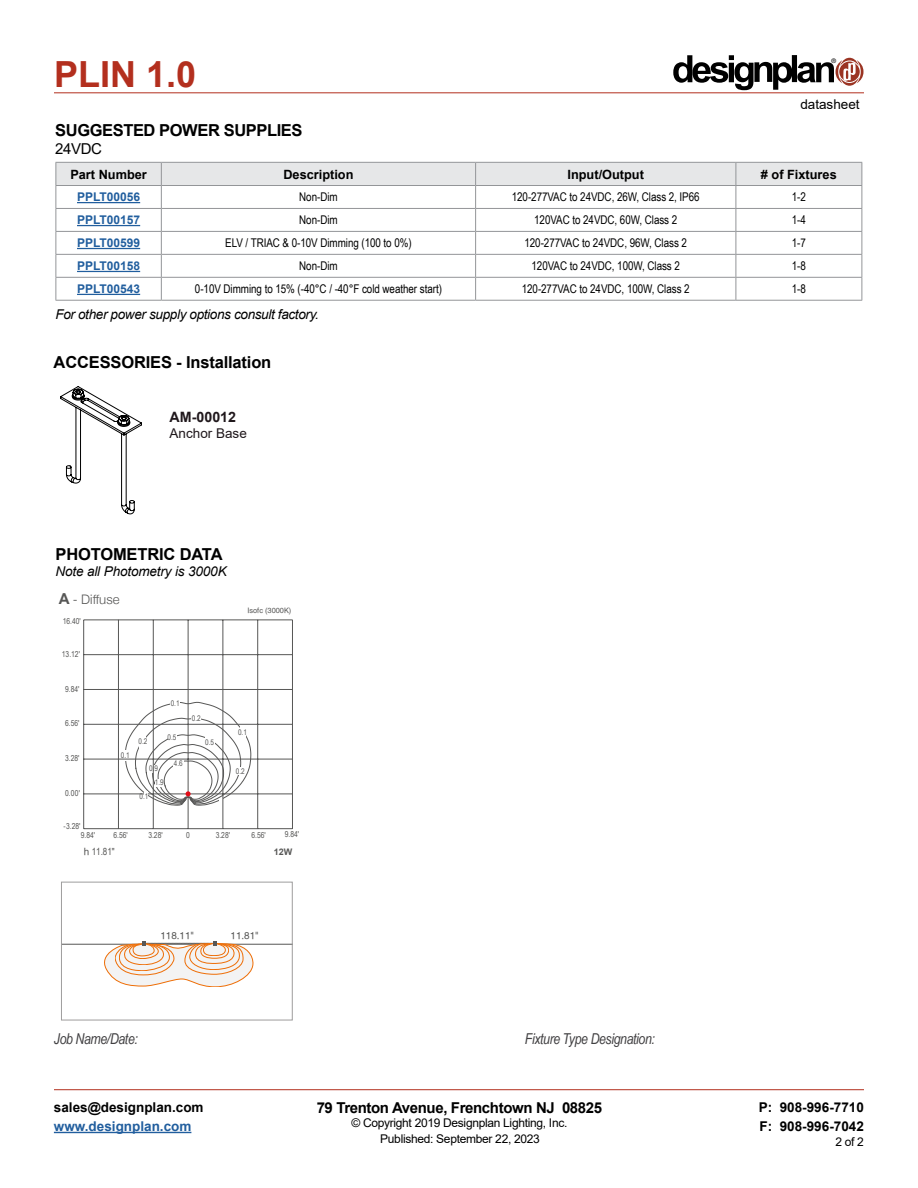
<style>
.page{position:relative;width:918px;height:1188px;background:#fff}
.page>*{position:absolute;margin:0;border:0;box-sizing:border-box;transform-origin:0 0}
.t1{font:700 36px "Arial";color:#b32f1e}
.t2{font:700 22.2px "Arial Narrow";color:#000}
.t3{font:700 16.5px "Arial";letter-spacing:-.01em;color:#000}
.t4{font:italic 15px "Arial Narrow";letter-spacing:-.025em;color:#414042}
.t5{font:700 15px "Arial";letter-spacing:-.025em;color:#000}
.t6{font:15px "Arial";letter-spacing:-.025em;color:#000}
.t7{font:700 14.25px "Arial";color:#20181c}
.t8{font:italic 13.5px "Arial";letter-spacing:-.025em;color:#000}
.t9{font:700 13.5px/19.5px "Arial";color:#000}
.t10{font:700 13.5px "Arial";color:#215e9e}
.t11{font:13.5px "Arial";color:#20181c}
.t12{font:13.5px "Arial";color:#000}
.t13{font:300 13.2px "Helvetica Neue";color:#575756}
.t14{font:700 12.75px "Arial";color:#000}
.t15{font:12px "Arial Narrow";letter-spacing:-.005em;color:#000}
.t16{font:12px "Arial";letter-spacing:-.025em;color:#000}
.t17{font:700 12px "Arial";color:#215e9e}
.t18{font:9.9px "Helvetica";color:#575756}
.t19{font:9.9px "Arial Narrow";color:#575756}
.t20{font:700 9px "Arial";color:#575756}
.t21{font:8.25px "Arial Narrow";color:#575756}
.t22{font:7.8px/13.8px "Arial Narrow";color:#575756}
.t23{font:7.35px "Helvetica";color:#575756}
.t24{font:6.3px "Helvetica";color:#000}
.s1{font-family:"Arial";font-weight:700;font-size:15.15px}
.s2{font-family:"Helvetica"}
</style>
<div class="page">
<hr style="left:54px;top:93px;width:810px;height:1px;background:#b32f1e">
<hr style="left:54px;top:1089px;width:810px;height:1px;background:#b32f1e">
<hr style="left:54px;top:1132px;width:137px;height:1px;background:#215e9e">
<svg style="left:673px;top:55px;width:190px;height:35px"></svg>
<svg style="left:56px;top:162px;width:807px;height:138px"></svg>
<hr style="left:56px;top:300px;width:105px;height:1px;background:#939598">
<hr style="left:161px;top:300px;width:315px;height:1px;background:#939598">
<hr style="left:476px;top:300px;width:260px;height:1px;background:#939598">
<hr style="left:736px;top:300px;width:126px;height:1px;background:#939598">
<hr style="left:77px;top:202px;width:63px;height:1px;background:#215e9e">
<hr style="left:77px;top:225px;width:63px;height:1px;background:#215e9e">
<hr style="left:77px;top:248px;width:63px;height:1px;background:#215e9e">
<hr style="left:77px;top:271px;width:63px;height:1px;background:#215e9e">
<hr style="left:77px;top:294px;width:63px;height:1px;background:#215e9e">
<hr style="left:61px;top:944px;width:231px;height:1px;background:#575756">
<svg style="left:104px;top:941px;width:149px;height:46px"></svg>
<div style="left:61px;top:882px;width:232px;height:138px;border:1px solid #9e9d9d"></div>
<hr style="left:83px;top:620px;width:1px;height:209px;background:#575756">
<hr style="left:118px;top:620px;width:1px;height:209px;background:#575756">
<hr style="left:153px;top:620px;width:1px;height:209px;background:#575756">
<hr style="left:188px;top:620px;width:1px;height:209px;background:#575756">
<hr style="left:223px;top:620px;width:1px;height:209px;background:#575756">
<hr style="left:257px;top:620px;width:1px;height:209px;background:#575756">
<hr style="left:292px;top:620px;width:1px;height:209px;background:#575756">
<hr style="left:84px;top:828px;width:208px;height:1px;background:#575756">
<hr style="left:84px;top:794px;width:208px;height:1px;background:#575756">
<hr style="left:84px;top:759px;width:208px;height:1px;background:#575756">
<hr style="left:84px;top:724px;width:208px;height:1px;background:#575756">
<hr style="left:84px;top:689px;width:208px;height:1px;background:#575756">
<hr style="left:84px;top:654px;width:208px;height:1px;background:#575756">
<hr style="left:84px;top:620px;width:208px;height:1px;background:#575756">
<svg style="left:125px;top:702px;width:126px;height:104px"></svg>
<svg style="left:60px;top:386px;width:82px;height:128px"></svg>
<h1 class="t1" style="left:54px;top:49px;width:144px">PLIN 1.0</h1>
<p class="t24" style="left:832px;top:57px;width:6px">®</p>
<p class="t12" style="left:800px;top:95px;width:61px">datasheet</p>
<h3 class="t3" style="left:55px;top:119px;width:249px">SUGGESTED POWER SUPPLIES</h3>
<p class="t6" style="left:55px;top:138px;width:48px">24VDC</p>
<p class="t14" style="left:70px;top:165px;width:78px">Part Number</p>
<p class="t14" style="left:283px;top:165px;width:72px">Description</p>
<p class="t14" style="left:568px;top:165px;width:78px">Input/Output</p>
<p class="t14" style="left:761px;top:165px;width:77px"># of Fixtures</p>
<p class="t17" style="left:77px;top:189px;width:65px">PPLT00056</p>
<p class="t15" style="left:299px;top:188px;width:40px">Non-Dim</p>
<p class="t15" style="left:512px;top:188px;width:189px">120-277VAC to 24VDC, 26W, Class 2, IP66</p>
<p class="t15" style="left:792px;top:188px;width:16px">1-2</p>
<p class="t17" style="left:77px;top:212px;width:65px">PPLT00157</p>
<p class="t15" style="left:299px;top:211px;width:40px">Non-Dim</p>
<p class="t15" style="left:534px;top:211px;width:145px">120VAC to 24VDC, 60W, Class 2</p>
<p class="t15" style="left:792px;top:211px;width:16px">1-4</p>
<p class="t17" style="left:77px;top:235px;width:65px">PPLT00599</p>
<p class="t15" style="left:225px;top:234px;width:188px">ELV / TRIAC &amp; 0-10V Dimming (100 to 0%)</p>
<p class="t15" style="left:524px;top:234px;width:164px">120-277VAC to 24VDC, 96W, Class 2</p>
<p class="t15" style="left:792px;top:234px;width:16px">1-7</p>
<p class="t17" style="left:77px;top:258px;width:65px">PPLT00158</p>
<p class="t15" style="left:299px;top:257px;width:40px">Non-Dim</p>
<p class="t15" style="left:532px;top:257px;width:150px">120VAC to 24VDC, 100W, Class 2</p>
<p class="t15" style="left:792px;top:257px;width:16px">1-8</p>
<p class="t17" style="left:77px;top:280px;width:65px">PPLT00543</p>
<p class="t15" style="left:195px;top:280px;width:248px">0-10V Dimming to 15% (-40°C / -40°F cold weather start)</p>
<p class="t15" style="left:522px;top:280px;width:169px">120-277VAC to 24VDC, 100W, Class 2</p>
<p class="t15" style="left:792px;top:280px;width:16px">1-8</p>
<p class="t8" style="left:56px;top:306px;width:265px">For other power supply options consult factory.</p>
<h3 class="t3" style="left:54px;top:351px;width:219px">ACCESSORIES - Installation</h3>
<p class="t7" style="left:170px;top:407px;width:68px">AM-00012</p>
<p class="t11" style="left:170px;top:424px;width:79px">Anchor Base</p>
<h3 class="t3" style="left:56px;top:542px;width:169px">PHOTOMETRIC DATA</h3>
<p class="t8" style="left:56px;top:563px;width:173px">Note all Photometry is 3000K</p>
<h2 class="t2" style="left:59px;top:539px;width:73px">PLIN 1.0</h2>
<p class="t13" style="left:59px;top:591px;width:62px"><span class="s1">A</span> - Diffuse</p>
<p class="t21" style="left:63px;top:615px;width:20px">16.40'</p>
<p class="t21" style="left:62px;top:648px;width:20px">13.12'</p>
<p class="t21" style="left:65px;top:683px;width:16px">9.84'</p>
<p class="t22" style="left:171px;top:696px;width:10px">0.1</p>
<p class="t21" style="left:65px;top:717px;width:16px">6.56'</p>
<p class="t22" style="left:192px;top:711px;width:10px">0.2</p>
<p class="t22" style="left:139px;top:734px;width:10px">0.2</p>
<p class="t22" style="left:168px;top:730px;width:10px">0.5</p>
<p class="t22" style="left:205px;top:735px;width:10px">0.5</p>
<p class="t21" style="left:65px;top:752px;width:16px">3.28'</p>
<p class="t22" style="left:121px;top:748px;width:10px">0.1</p>
<p class="t22" style="left:155px;top:761px;width:10px;text-indent:-6px">0.9<br>1.9</p>
<p class="t22" style="left:174px;top:756px;width:10px">4.6</p>
<p class="t21" style="left:65px;top:787px;width:16px">0.00'</p>
<p class="t22" style="left:139px;top:789px;width:10px">0.1</p>
<p class="t23" style="left:247px;top:606px;width:45px">Isofc (3000K)</p>
<p class="t22" style="left:238px;top:725px;width:10px">0.1</p>
<p class="t22" style="left:236px;top:764px;width:10px">0.2</p>
<p class="t21" style="left:63px;top:820px;width:19px">-3.28'</p>
<p class="t21" style="left:81px;top:829px;width:16px">9.84'</p>
<p class="t21" style="left:285px;top:828px;width:16px">9.84'</p>
<p class="t21" style="left:114px;top:829px;width:16px">6.56'</p>
<p class="t21" style="left:148px;top:829px;width:16px">3.28'</p>
<p class="t21" style="left:216px;top:829px;width:16px">3.28'</p>
<p class="t21" style="left:252px;top:829px;width:16px">6.56'</p>
<p class="t21" style="left:186px;top:829px;width:5px">0</p>
<p class="t19" style="left:84px;top:844px;width:33px"><span class="s2">h</span> 11.81"</p>
<p class="t20" style="left:274px;top:845px;width:20px">12W</p>
<p class="t18" style="left:160px;top:930px;width:35px">118.11"</p>
<p class="t18" style="left:231px;top:930px;width:30px">11.81"</p>
<p class="t4" style="left:54px;top:1028px;width:85px">Job Name/Date:</p>
<p class="t4" style="left:525px;top:1029px;width:132px">Fixture Type Designation:</p>
<p class="t9" style="left:54px;top:1097px;width:151px">sales@designplan.com</p>
<p class="t10" style="left:54px;top:1117px;width:139px">www.designplan.com</p>
<p class="t5" style="left:317px;top:1097px;width:287px">79 Trenton Avenue, Frenchtown NJ 08825</p>
<p class="t16" style="left:351px;top:1115px;width:217px">© Copyright 2019 Designplan Lighting, Inc.</p>
<p class="t9" style="left:759px;top:1097px;width:107px">P: 908-996-7710<br>F: 908-996-7042</p>
<p class="t16" style="left:380px;top:1130px;width:161px">Published: September 22, 2023</p>
<p class="t16" style="left:835px;top:1133px;width:30px">2 of 2</p>
</div>
